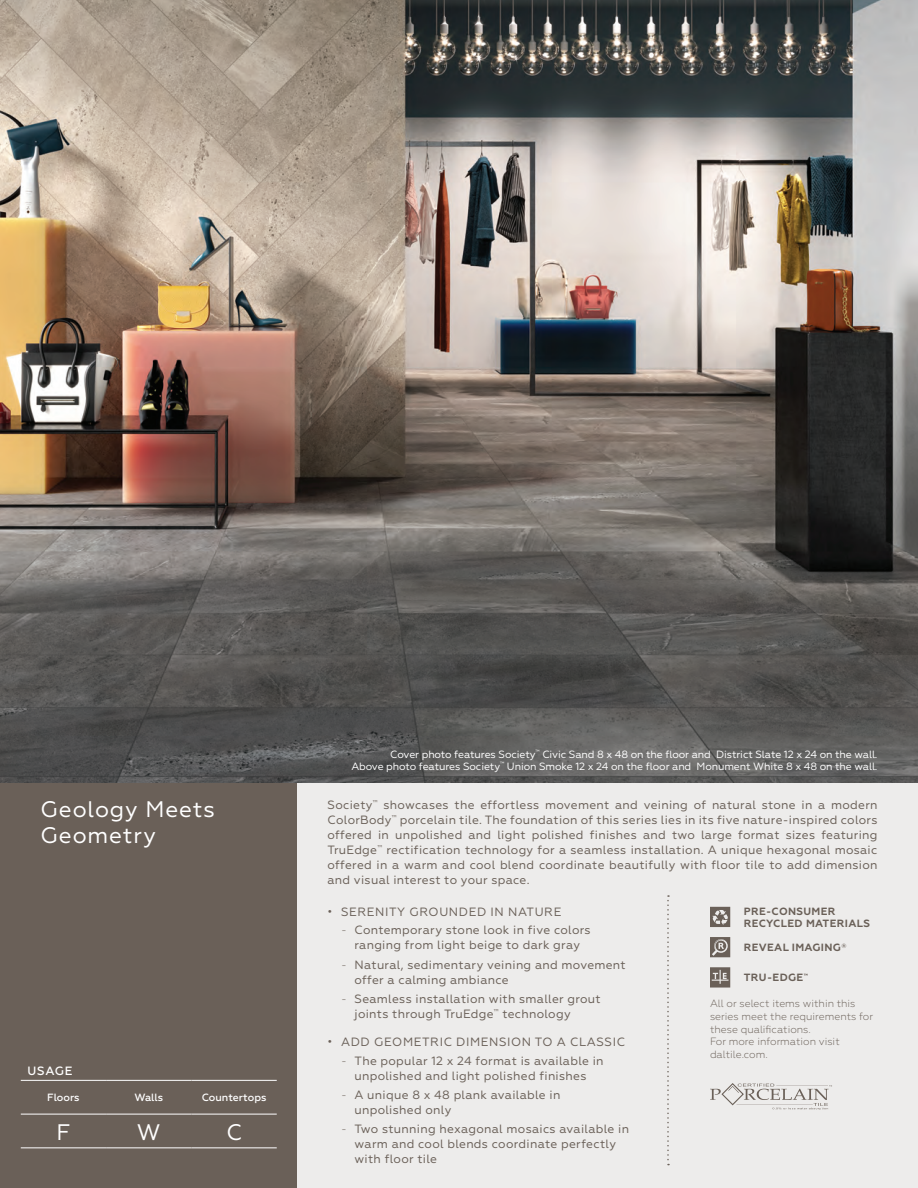
<style>
.page{position:relative;width:918px;height:1188px;background:#fff}
.page>*{position:absolute;margin:0;border:0;box-sizing:border-box;transform-origin:0 0}
.DAL_SS_Selling_State{font:22.5px/25.5px "Geometria";letter-spacing:.04em;color:#fff}
.DAL_SB_Usage_Chart{font:22.5px "Geometria";color:#fff}
.DAL_SS_Romance_Copy{font:12px/15px "Geometria";letter-spacing:.025em;color:#6a6058}
.DAL_SS_Romance_Copy-2{font:12px "Geometria";letter-spacing:.05em;color:#6a6058}
.DAL_SB_Chart_Header{font:500 12px "Geometria";letter-spacing:.06em;color:#fff}
.DAL_SS_Photo_Caption{font:10.5px "Geometria";letter-spacing:-.01em;color:#fff}
.t1{font:300 10.5px/12.6px "Geometria";color:#6a6058}
.DAL_SS_Icon_Chart_Te{font:700 10.5px "Geometria";letter-spacing:.035em;color:#6a6058}
.DAL_SB_Chart_Spec_He{font:500 10.5px "Geometria";color:#fff}
.s1{font-weight:300}
</style>
<div class="page">
<img style="left:0;top:0;width:918px;height:783px">
<div style="left:297px;top:783px;width:621px;height:405px;background:#edeceb"></div>
<div style="left:0;top:783px;width:297px;height:405px;background:#6a6058"></div>
<svg style="left:710px;top:907px;width:20px;height:20px"></svg>
<svg style="left:710px;top:937px;width:20px;height:20px"></svg>
<svg style="left:710px;top:967px;width:20px;height:21px"></svg>
<svg style="left:667px;top:895px;width:2px;height:270px"></svg>
<svg style="left:710px;top:1083px;width:122px;height:27px"></svg>
<hr style="left:21px;top:1080px;width:85px;height:1px;background:#fff">
<hr style="left:106px;top:1080px;width:85px;height:1px;background:#fff">
<hr style="left:191px;top:1080px;width:86px;height:1px;background:#fff">
<hr style="left:21px;top:1148px;width:85px;height:1px;background:#fff">
<hr style="left:106px;top:1148px;width:85px;height:1px;background:#fff">
<hr style="left:191px;top:1148px;width:86px;height:1px;background:#fff">
<hr style="left:21px;top:1114px;width:85px;height:1px;background:#fff">
<hr style="left:106px;top:1114px;width:85px;height:1px;background:#fff">
<hr style="left:191px;top:1114px;width:86px;height:1px;background:#fff">
<p class="DAL_SS_Selling_State" style="left:40px;top:796px;width:176px">Geology Meets<br>Geometry</p>
<p class="DAL_SB_Chart_Header" style="left:28px;top:1064px;width:46px">USAGE</p>
<p class="DAL_SB_Chart_Spec_He" style="left:47px;top:1092px;width:34px">Floors</p>
<p class="DAL_SB_Chart_Spec_He" style="left:134px;top:1092px;width:30px">Walls</p>
<p class="DAL_SB_Chart_Spec_He" style="left:202px;top:1092px;width:66px">Countertops</p>
<p class="DAL_SB_Usage_Chart" style="left:56px;top:1119px;width:16px">F</p>
<p class="DAL_SB_Usage_Chart" style="left:137px;top:1119px;width:25px">W</p>
<p class="DAL_SB_Usage_Chart" style="left:226px;top:1119px;width:17px">C</p>
<p class="DAL_SS_Photo_Caption" style="left:390px;top:748px;width:489px">Cover photo features Society<sup>™</sup> Civic Sand 8 x 48 on the floor and District Slate 12 x 24 on the wall.</p>
<p class="DAL_SS_Photo_Caption" style="left:351px;top:760px;width:528px">Above photo features Society<sup>™</sup> Union Smoke 12 x 24 on the floor and Monument White 8 x 48 on the wall.</p>
<p class="DAL_SS_Romance_Copy" style="left:328px;top:797px;width:552px;text-align:justify">Society<sup>™</sup> showcases the effortless movement and veining of natural stone in a modern ColorBody<sup>™</sup> porcelain tile. The foundation of this series lies in its five nature-inspired colors offered in unpolished and light polished finishes and two large format sizes featuring TruEdge<sup>™</sup> rectification technology for a seamless installation. A unique hexagonal mosaic offered in a warm and cool blend coordinate beautifully with floor tile to add dimension and visual interest to your space.</p>
<p class="DAL_SS_Icon_Chart_Te" style="left:744px;top:905px;width:93px">PRE-CONSUMER</p>
<p class="DAL_SS_Icon_Chart_Te" style="left:744px;top:917px;width:128px">RECYCLED MATERIALS</p>
<p class="DAL_SS_Icon_Chart_Te" style="left:744px;top:941px;width:104px">REVEAL IMAGING<sup>®</sup></p>
<p class="DAL_SS_Icon_Chart_Te" style="left:744px;top:972px;width:66px">TRU-EDGE<sup>™</sup></p>
<p class="t1" style="left:710px;top:997px;width:165px">All or select items within this series meet the requirements for these qualifications.<br>For more information visit daltile.com.</p>
<p class="DAL_SS_Romance_Copy-2" style="left:328px;top:905px;width:235px">• SERENITY GROUNDED IN NATURE</p>
<p class="DAL_SS_Romance_Copy" style="left:341px;top:923px;width:251px;text-align:center"><span class="s1">-</span> Contemporary stone look in five colors ranging from light beige to dark gray</p>
<p class="DAL_SS_Romance_Copy" style="left:355px;top:957px;width:273px;text-indent:-14px"><span class="s1">-</span> Natural, sedimentary veining and movement offer a calming ambiance</p>
<p class="DAL_SS_Romance_Copy" style="left:355px;top:991px;width:248px;text-indent:-14px"><span class="s1">-</span> Seamless installation with smaller grout joints through TruEdge<sup>™</sup> technology</p>
<p class="DAL_SS_Romance_Copy-2" style="left:328px;top:1035px;width:299px">• ADD GEOMETRIC DIMENSION TO A CLASSIC</p>
<p class="DAL_SS_Romance_Copy" style="left:341px;top:1053px;width:264px;text-align:center"><span class="s1">-</span> The popular 12 x 24 format is available in unpolished and light polished finishes</p>
<p class="DAL_SS_Romance_Copy" style="left:355px;top:1088px;width:207px;text-indent:-14px"><span class="s1">-</span> A unique 8 x 48 plank available in unpolished only</p>
<p class="DAL_SS_Romance_Copy" style="left:355px;top:1122px;width:276px;text-indent:-14px"><span class="s1">-</span> Two stunning hexagonal mosaics available in warm and cool blends coordinate perfectly with floor tile</p>
</div>
